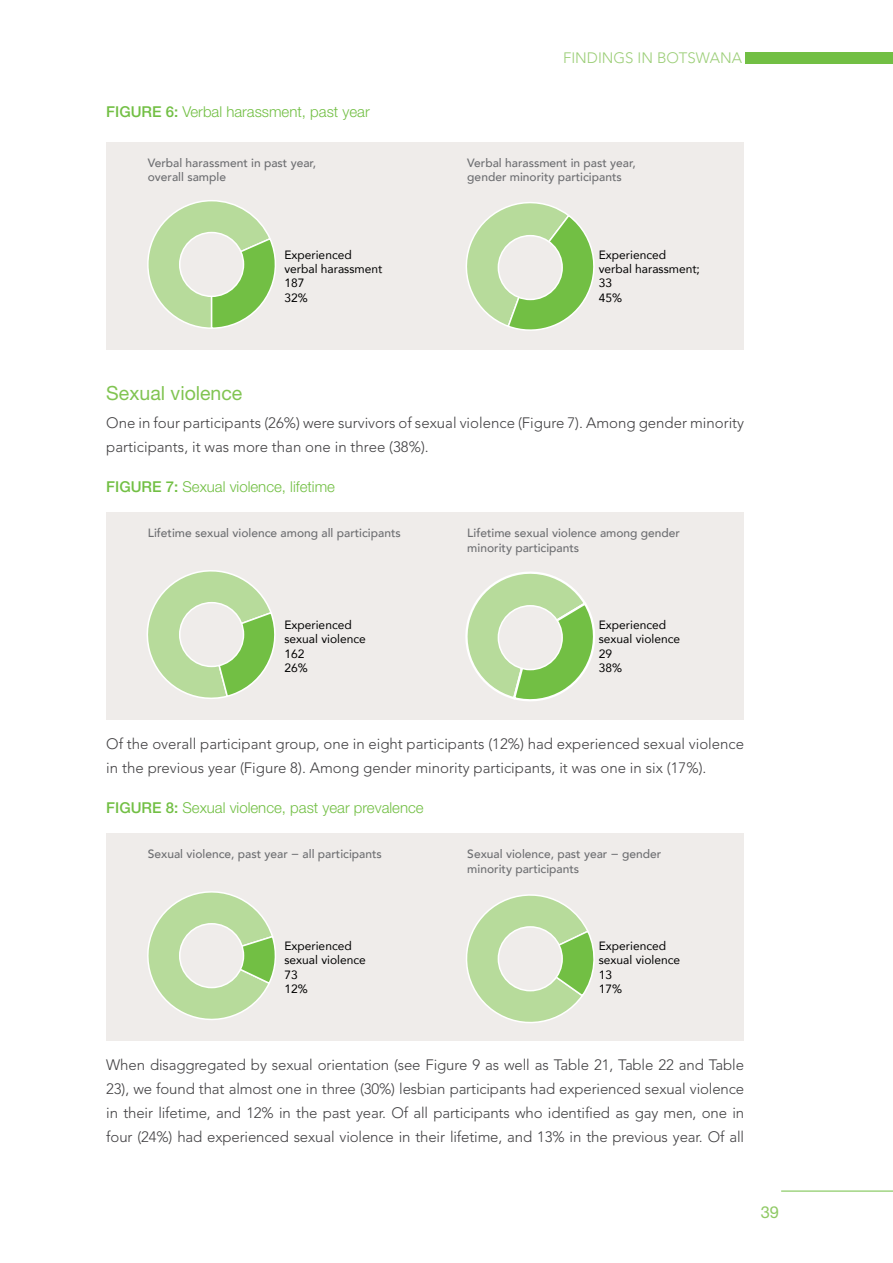
<style>
.page{position:relative;width:893px;height:1263px;background:#fff}
.page>*{position:absolute;margin:0;border:0;box-sizing:border-box;transform-origin:0 0}
.t1{font:19.5px "Helvetica Neue LT Std";color:#81c452}
.t2{font:16.5px "Helvetica Neue LT Std";color:#8fc964}
.t3{font:300 15px/24px "Avenir LT Std";color:#414042}
.t4{font:300 15px "Helvetica Neue LT Std";color:#72bf44}
.t5{font:300 15px "Avenir LT Std";color:#9cce78}
.t6{font:500 12px/14.4px "Avenir";color:#6d6e71}
.t7{font:12px/14.4px "Avenir";color:#000}
.s1{font-weight:500}
</style>
<div class="page">
<hr style="left:781px;top:1191px;width:112px;height:1px;background:#72bf44">
<div style="left:745px;top:52px;width:148px;height:12px;background:#72bf44"></div>
<div style="left:106px;top:142px;width:638px;height:207px;background:#efecea"></div>
<svg style="left:466px;top:202px;width:129px;height:129px"></svg>
<svg style="left:147px;top:200px;width:129px;height:129px"></svg>
<div style="left:180px;top:233px;width:63px;height:63px;background:#efecea;border-radius:50%"></div>
<div style="left:179px;top:232px;width:65px;height:65px;border:2px solid #fff;border-radius:50%"></div>
<div style="left:498px;top:236px;width:64px;height:63px;background:#efecea;border-radius:50%"></div>
<div style="left:498px;top:235px;width:65px;height:65px;border:2px solid #fff;border-radius:50%"></div>
<div style="left:106px;top:512px;width:638px;height:207px;background:#efecea"></div>
<svg style="left:465px;top:572px;width:130px;height:129px"></svg>
<svg style="left:147px;top:570px;width:129px;height:129px"></svg>
<div style="left:180px;top:603px;width:63px;height:63px;background:#efecea;border-radius:50%"></div>
<div style="left:179px;top:602px;width:65px;height:65px;border:2px solid #fff;border-radius:50%"></div>
<div style="left:498px;top:606px;width:64px;height:63px;background:#efecea;border-radius:50%"></div>
<div style="left:498px;top:605px;width:65px;height:65px;border:2px solid #fff;border-radius:50%"></div>
<div style="left:106px;top:833px;width:638px;height:207px;background:#efecea"></div>
<svg style="left:147px;top:891px;width:129px;height:129px"></svg>
<svg style="left:466px;top:894px;width:129px;height:129px"></svg>
<div style="left:180px;top:924px;width:63px;height:63px;background:#efecea;border-radius:50%"></div>
<div style="left:179px;top:923px;width:65px;height:65px;border:2px solid #fff;border-radius:50%"></div>
<div style="left:498px;top:927px;width:64px;height:64px;background:#efecea;border-radius:50%"></div>
<div style="left:498px;top:926px;width:65px;height:65px;border:2px solid #fff;border-radius:50%"></div>
<p class="t4" style="left:106px;top:103px;width:265px"><span class="s1">FIGURE 6:</span> Verbal harassment, past year</p>
<p class="t5" style="left:563px;top:49px;width:180px">FINDINGS IN BOTSWANA</p>
<p class="t6" style="left:148px;top:155px;width:170px">Verbal harassment in past year, overall sample</p>
<p class="t6" style="left:467px;top:155px;width:170px">Verbal harassment in past year, gender minority participants</p>
<p class="t7" style="left:284px;top:247px;width:99px">Experienced verbal harassment<br>187<br>32%</p>
<p class="t7" style="left:599px;top:247px;width:103px">Experienced verbal harassment;<br>33<br>45%</p>
<h1 class="t1" style="left:106px;top:381px;width:138px">Sexual violence</h1>
<p class="t3" style="left:106px;top:411px;width:639px">One in four participants (26%) were survivors of sexual violence (Figure 7). Among gender minority participants, it was more than one in three (38%).</p>
<p class="t4" style="left:106px;top:477px;width:230px"><span class="s1">FIGURE 7:</span> Sexual violence, lifetime</p>
<p class="t6" style="left:148px;top:525px;width:254px">Lifetime sexual violence among all participants</p>
<p class="t6" style="left:467px;top:525px;width:214px">Lifetime sexual violence among gender minority participants</p>
<p class="t7" style="left:284px;top:617px;width:83px">Experienced sexual violence<br>162<br>26%</p>
<p class="t7" style="left:599px;top:617px;width:83px">Experienced sexual violence<br>29<br>38%</p>
<p class="t3" style="left:106px;top:732px;width:639px">Of the overall participant group, one in eight participants (12%) had experienced sexual violence in the previous year (Figure 8). Among gender minority participants, it was one in six (17%).</p>
<p class="t4" style="left:106px;top:798px;width:319px"><span class="s1">FIGURE 8:</span> Sexual violence, past year prevalence</p>
<p class="t6" style="left:148px;top:846px;width:236px">Sexual violence, past year − all participants</p>
<p class="t6" style="left:467px;top:846px;width:195px">Sexual violence, past year − gender minority participants</p>
<p class="t7" style="left:284px;top:938px;width:83px">Experienced sexual violence<br>73<br>12%</p>
<p class="t7" style="left:599px;top:938px;width:83px">Experienced sexual violence<br>13<br>17%</p>
<p class="t3" style="left:106px;top:1053px;width:639px;text-align:justify">When disaggregated by sexual orientation (see Figure 9 as well as Table 21, Table 22 and Table 23), we found that almost one in three (30%) lesbian participants had experienced sexual violence in their lifetime, and 12% in the past year. Of all participants who identified as gay men, one in four (24%) had experienced sexual violence in their lifetime, and 13% in the previous year. Of all</p>
<p class="t2" style="left:761px;top:1203px;width:20px">39</p>
</div>
